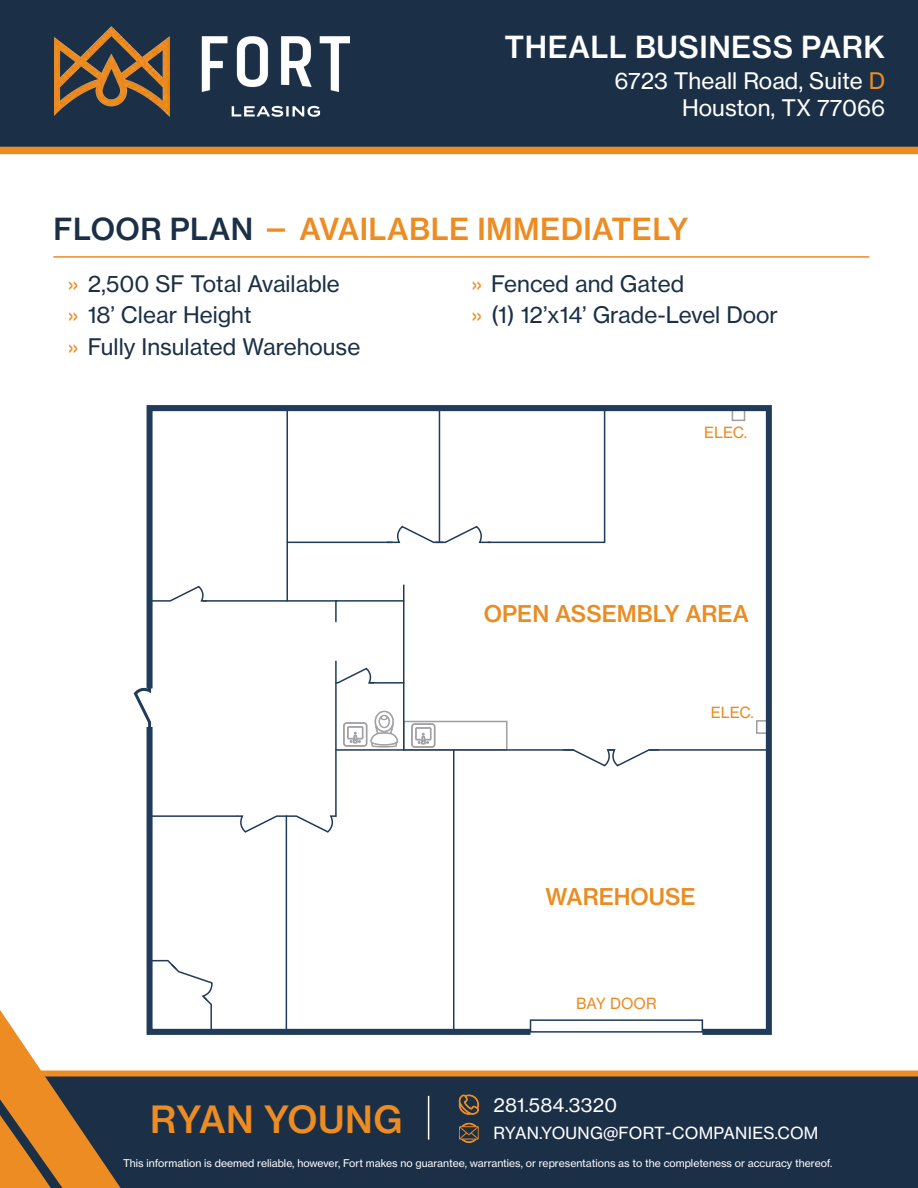
<style>
.page{position:relative;width:918px;height:1188px;background:#fff}
.page>*{position:absolute;margin:0;border:0;box-sizing:border-box;transform-origin:0 0}
.t1{font:37.05px "N Haas Grotesk TX Pro 65 Md";letter-spacing:.015em;color:#ec8c22}
.t2{font:30px "N Haas Grotesk TX Pro 65 Md";letter-spacing:.015em;color:#ec8c22}
.t3{font:30px "N Haas Grotesk TX Pro 65 Md";letter-spacing:.015em;color:#fff}
.t4{font:22.8px "N Haas Grotesk TX Pro 65 Md";color:#eb8c23}
.t5{font:22.5px "N Haas Grotesk TX Pro 55 Rg";color:#1b3047}
.t6{font:22.5px/27px "N Haas Grotesk TX Pro 55 Rg";color:#fff;text-align:right}
.t7{font:18.3px "N Haas Grotesk TX Pro 55 Rg";letter-spacing:.015em;color:#fff}
.t8{font:16.5px "N Haas Grotesk TX Pro 55 Rg";letter-spacing:.015em;color:#fff}
.t9{font:15.15px "N Haas Grotesk TX Pro 55 Rg";color:#eb8c23}
.t10{font:10.5px "N Haas Grotesk TX Pro 55 Rg";color:#fff}
.s1{color:#ec8c22}
.s2{color:#1b3047}
</style>
<div class="page">
<svg style="left:146px;top:405px;width:626px;height:630px"></svg>
<svg style="left:146px;top:721px;width:391px;height:314px"></svg>
<svg style="left:133px;top:681px;width:20px;height:54px"></svg>
<svg style="left:148px;top:584px;width:60px;height:18px"></svg>
<svg style="left:236px;top:815px;width:101px;height:17px"></svg>
<div style="left:530px;top:1019px;width:173px;height:14px;border:2px solid #213c5a"></div>
<svg style="left:148px;top:959px;width:65px;height:74px"></svg>
<hr style="left:150px;top:815px;width:87px;height:2px;background:#213c5a">
<hr style="left:286px;top:816px;width:1px;height:215px;background:#213c5a">
<hr style="left:335px;top:661px;width:2px;height:155px;background:#213c5a">
<hr style="left:204px;top:600px;width:83px;height:2px;background:#213c5a">
<hr style="left:650px;top:749px;width:119px;height:2px;background:#213c5a">
<hr style="left:453px;top:750px;width:2px;height:281px;background:#213c5a">
<svg style="left:286px;top:407px;width:374px;height:359px"></svg>
<div style="left:0;top:0;width:918px;height:154px;background:#1b3047"></div>
<hr style="left:53px;top:256px;width:816px;height:2px;background:#ec8c22">
<div style="left:121px;top:1071px;width:797px;height:117px;background:#1b3047"></div>
<svg style="left:0;top:1010px;width:121px;height:178px"></svg>
<svg style="left:459px;top:1094px;width:21px;height:21px"></svg>
<svg style="left:459px;top:1123px;width:20px;height:20px"></svg>
<hr style="left:428px;top:1096px;width:1px;height:44px;background:#fff">
<img style="left:54px;top:26px;width:296px;height:91px">
<p class="t3" style="left:505px;top:29px;width:382px">THEALL BUSINESS PARK</p>
<p class="t6" style="left:614px;top:67px;width:272px">6723 Theall Road, Suite <span class="s1">D<br></span>Houston, TX 77066</p>
<p class="t2" style="left:54px;top:210px;width:637px"><span class="s2">FLOOR PLAN</span> — AVAILABLE IMMEDIATELY</p>
<p class="t5" style="left:68px;top:270px;width:274px"><span class="s1">»</span> 2,500 SF Total Available</p>
<p class="t5" style="left:68px;top:301px;width:186px"><span class="s1">»</span> 18’ Clear Height</p>
<p class="t5" style="left:68px;top:333px;width:295px"><span class="s1">»</span> Fully Insulated Warehouse</p>
<p class="t5" style="left:471px;top:270px;width:215px"><span class="s1">»</span> Fenced and Gated</p>
<p class="t5" style="left:471px;top:301px;width:309px"><span class="s1">»</span> (1) 12’x14’ Grade-Level Door</p>
<p class="t9" style="left:704px;top:423px;width:45px">ELEC.</p>
<p class="t4" style="left:484px;top:599px;width:267px">OPEN ASSEMBLY AREA</p>
<p class="t9" style="left:711px;top:704px;width:45px">ELEC.</p>
<p class="t4" style="left:546px;top:882px;width:152px">WAREHOUSE</p>
<p class="t9" style="left:576px;top:995px;width:82px">BAY DOOR</p>
<p class="t7" style="left:493px;top:1094px;width:125px">281.584.3320</p>
<p class="t8" style="left:493px;top:1123px;width:327px">RYAN.YOUNG@FORT-COMPANIES.COM</p>
<p class="t1" style="left:150px;top:1096px;width:254px">RYAN YOUNG</p>
<p class="t10" style="left:123px;top:1157px;width:711px">This information is deemed reliable, however, Fort makes no guarantee, warranties, or representations as to the completeness or accuracy thereof.</p>
</div>
